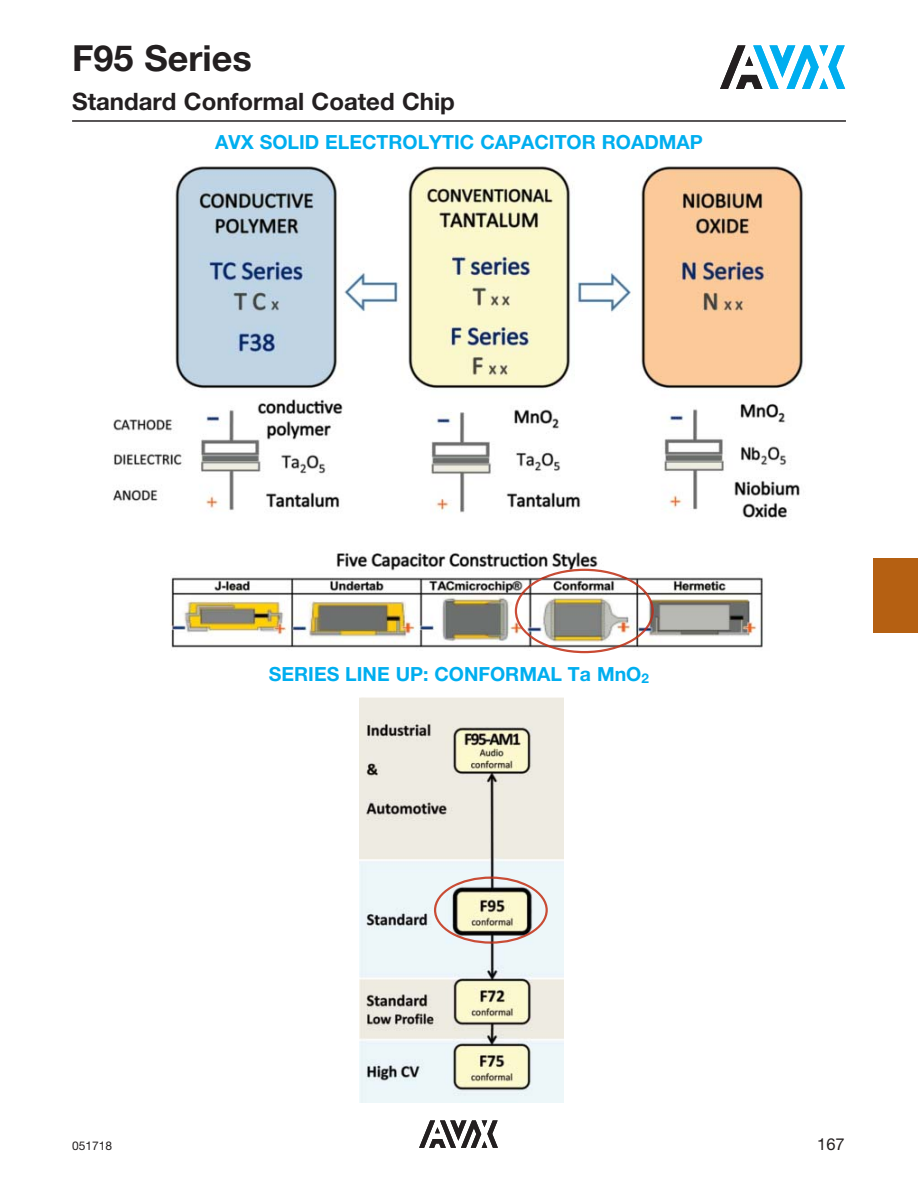
<style>
.page{position:relative;width:918px;height:1188px;background:#fff}
.page>*{position:absolute;margin:0;border:0;box-sizing:border-box;transform-origin:0 0}
.t1{font:700 36px "Helvetica Neue LT Std";color:#231f20}
.t2{font:700 24px "Helvetica Neue LT Std";color:#231f20}
.t3{font:700 19.5px "Helvetica Neue LT Std";color:#00aeef}
.t4{font:16.5px "Helvetica Neue LT Std";color:#231f20}
.t5{font:12px "Helvetica Neue LT Std";color:#231f20}
.s1{font-size:13.5px}
</style>
<div class="page">
<div style="left:873px;top:559px;width:45px;height:74px;background:#b56012"></div>
<svg style="left:720px;top:45px;width:125px;height:44px"></svg>
<svg style="left:419px;top:1120px;width:79px;height:28px"></svg>
<hr style="left:72px;top:120px;width:774px;height:2px;background:#231f20">
<img style="left:113px;top:166px;width:692px;height:488px">
<img style="left:359px;top:698px;width:205px;height:404px">
<img style="left:515px;top:569px;width:139px;height:84px">
<img style="left:434px;top:877px;width:114px;height:67px">
<h1 class="t1" style="left:72px;top:45px;width:181px">F95 Series</h1>
<p class="t2" style="left:72px;top:93px;width:384px">Standard Conformal Coated Chip</p>
<p class="t3" style="left:215px;top:135px;width:489px">AVX SOLID ELECTROLYTIC CAPACITOR ROADMAP</p>
<p class="t3" style="left:269px;top:667px;width:382px">SERIES LINE UP: CONFORMAL Ta MnO<span class="s1">2</span></p>
<p class="t5" style="left:72px;top:1142px;width:42px">051718</p>
<p class="t4" style="left:817px;top:1139px;width:29px">167</p>
</div>
